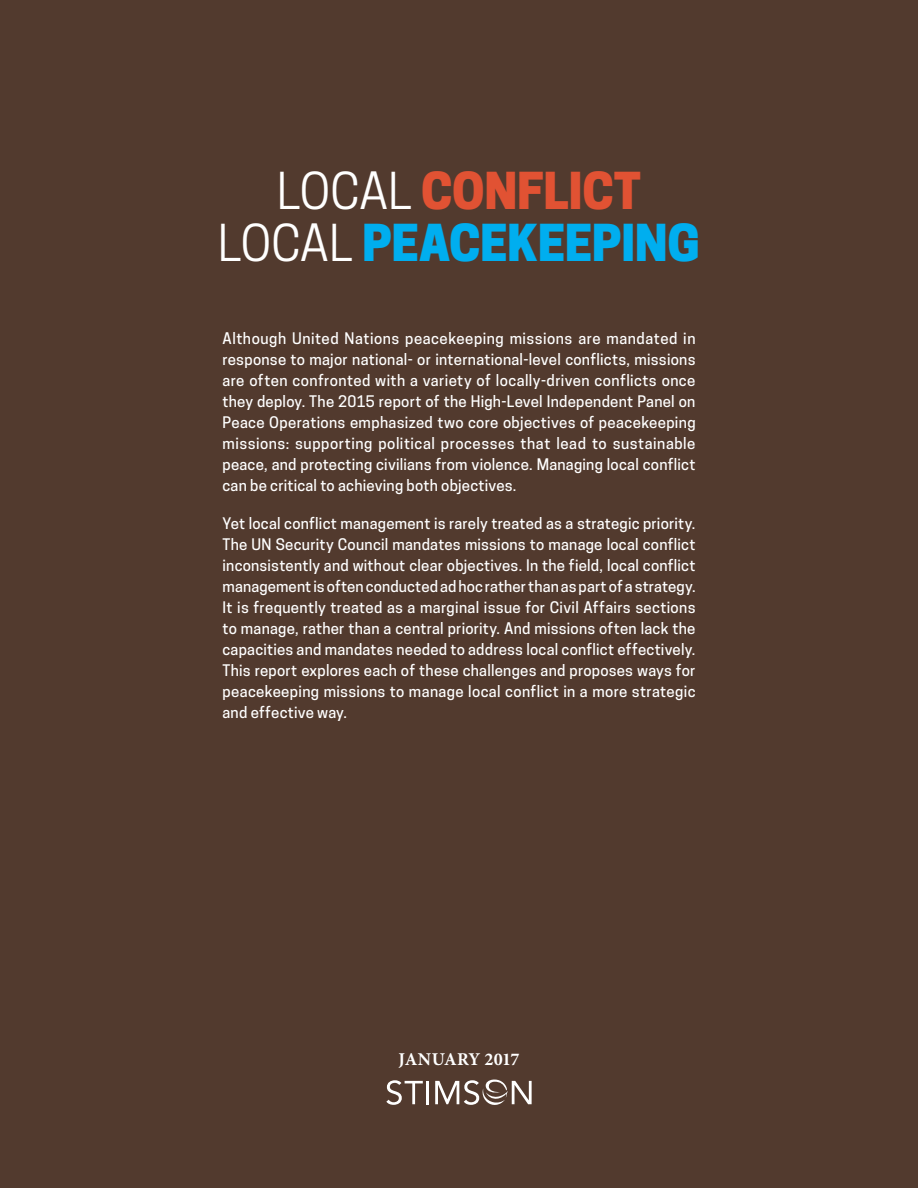
<style>
.page{position:relative;width:918px;height:1188px;background:#523a2e}
.page>*{position:absolute;margin:0;border:0;box-sizing:border-box;transform-origin:0 0}
.t1{font:800 47.85px/52.5px "Cooper Hewitt";letter-spacing:-.01em;color:#00aeef;text-align:center}
.t2{font:700 18px "Minion Pro";letter-spacing:-.02em;color:#fff}
.t3{font:500 15px/21px "Cooper Hewitt";letter-spacing:.015em;color:#fff;text-align:justify}
.s1{font-weight:400;color:#fff}
.s2{color:#e15233}
</style>
<div class="page">
<svg style="left:386px;top:1080px;width:37px;height:25px"></svg>
<hr style="left:426px;top:1081px;width:3px;height:23px;background:#fff">
<svg style="left:435px;top:1080px;width:97px;height:25px"></svg>
<h1 class="t1" style="left:218px;top:165px;width:484px"><span class="s1">LOCAL</span> <span class="s2">CONFLICT<br></span><span class="s1">LOCAL</span> PEACEKEEPING</h1>
<p class="t3" style="left:222px;top:328px;width:475px">Although United Nations peacekeeping missions are mandated in response to major national- or international-level conflicts, missions are often confronted with a variety of locally-driven conflicts once they deploy. The 2015 report of the High-Level Independent Panel on Peace Operations emphasized two core objectives of peacekeeping missions: supporting political processes that lead to sustainable peace, and protecting civilians from violence. Managing local conflict can be critical to achieving both objectives.</p>
<p class="t3" style="left:222px;top:513px;width:475px">Yet local conflict management is rarely treated as a strategic priority.<br>The UN Security Council mandates missions to manage local conflict inconsistently and without clear objectives. In the field, local conflict management is often conducted ad hoc rather than as part of a strategy.<br>It is frequently treated as a marginal issue for Civil Affairs sections to manage, rather than a central priority. And missions often lack the capacities and mandates needed to address local conflict effectively.<br>This report explores each of these challenges and proposes ways for peacekeeping missions to manage local conflict in a more strategic and effective way.</p>
<p class="t2" style="left:398px;top:1047px;width:123px">JANUARY 2017</p>
</div>
